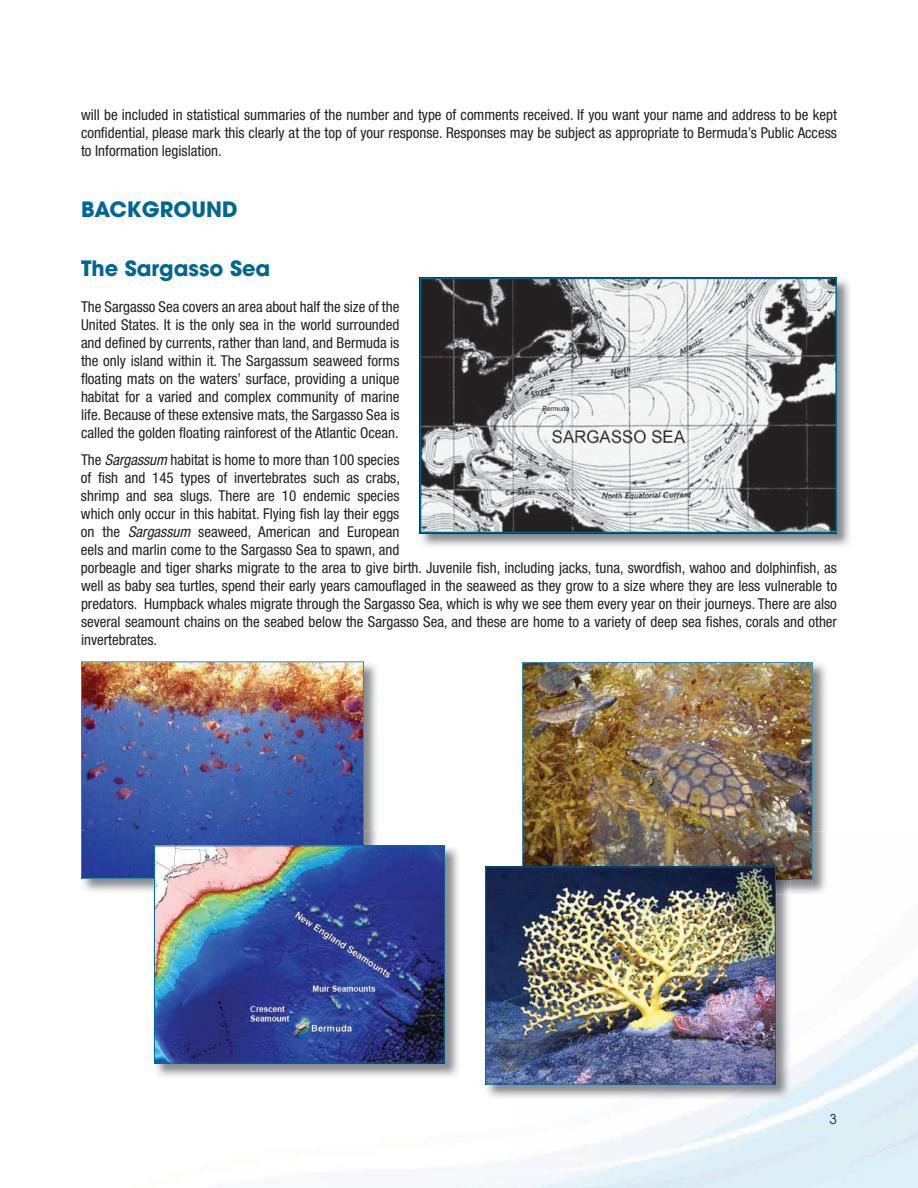
<style>
.page{position:relative;width:918px;height:1188px;background:#fff}
.page>*{position:absolute;margin:0;border:0;box-sizing:border-box;transform-origin:0 0}
.t1{font:700 21px "Avant Garde";color:#006792}
.t2{font:condensed 15px/18px "Helvetica Neue";color:#231f20;text-align:justify}
.t3{font:13.5px "Avant Garde";color:#231f20}
.s1{font-style:italic}
</style>
<div class="page">
<img style="left:419px;top:277px;width:431px;height:270px">
<img style="left:423px;top:281px;width:411px;height:249px">
<div style="left:420px;top:278px;width:417px;height:255px;border:2px solid #006792"></div>
<img style="left:81px;top:661px;width:297px;height:230px">
<img style="left:81px;top:662px;width:283px;height:217px">
<img style="left:153px;top:845px;width:307px;height:232px">
<img style="left:153px;top:845px;width:211px;height:34px">
<img style="left:156px;top:848px;width:287px;height:213px">
<div style="left:154px;top:846px;width:291px;height:217px;border:1px solid #006792"></div>
<img style="left:791px;top:663px;width:37px;height:232px">
<img style="left:522px;top:662px;width:291px;height:218px">
<img style="left:485px;top:866px;width:306px;height:233px">
<img style="left:776px;top:880px;width:15px;height:15px">
<img style="left:522px;top:866px;width:269px;height:14px">
<img style="left:487px;top:869px;width:287px;height:213px">
<div style="left:485px;top:867px;width:291px;height:217px;border:1px solid #006792"></div>
<p class="t2" style="left:81px;top:107px;width:757px">will be included in statistical summaries of the number and type of comments received. If you want your name and address to be kept confidential, please mark this clearly at the top of your response. Responses may be subject as appropriate to Bermuda’s Public Access to Information legislation.</p>
<h1 class="t1" style="left:81px;top:202px;width:158px">BACKGROUND</h1>
<h1 class="t1" style="left:81px;top:260px;width:191px">The Sargasso Sea</h1>
<p class="t2" style="left:81px;top:299px;width:320px">The Sargasso Sea covers an area about half the size of the United States. It is the only sea in the world surrounded and defined by currents, rather than land, and Bermuda is the only island within it. The Sargassum seaweed forms floating mats on the waters’ surface, providing a unique habitat for a varied and complex community of marine life. Because of these extensive mats, the Sargasso Sea is called the golden floating rainforest of the Atlantic Ocean.</p>
<p class="t2" style="left:81px;top:452px;width:758px;text-align:left">The <span class="s1">Sargassum</span> habitat is home to more than 100 species<br>of fish and 145 types of invertebrates such as crabs,<br>shrimp and sea slugs. There are 10 endemic species<br>which only occur in this habitat. Flying fish lay their eggs<br>on the <span class="s1">Sargassum</span> seaweed, American and European<br>eels and marlin come to the Sargasso Sea to spawn, and<br>porbeagle and tiger sharks migrate to the area to give birth. Juvenile fish, including jacks, tuna, swordfish, wahoo and dolphinfish, as well as baby sea turtles, spend their early years camouflaged in the seaweed as they grow to a size where they are less vulnerable to predators. Humpback whales migrate through the Sargasso Sea, which is why we see them every year on their journeys. There are also several seamount chains on the seabed below the Sargasso Sea, and these are home to a variety of deep sea fishes, corals and other invertebrates.</p>
<p class="t3" style="left:830px;top:1114px;width:9px">3</p>
</div>
